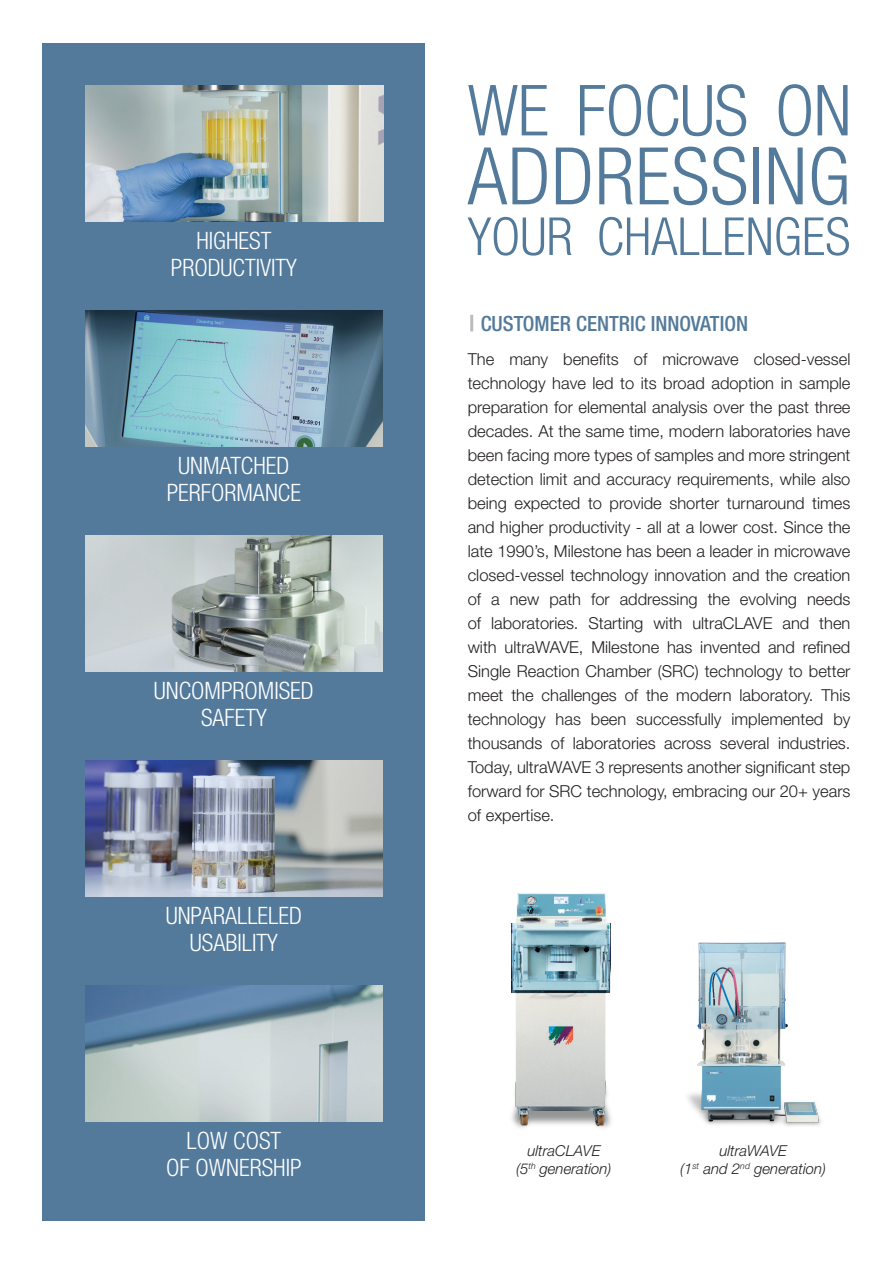
<style>
.page{position:relative;width:893px;height:1263px;background:#fff}
.page>*{position:absolute;margin:0;border:0;box-sizing:border-box;transform-origin:0 0}
.t1{font:300 condensed 79.5px "Helvetica Neue LT Std";letter-spacing:.01em;color:#537a9b}
.t2{font:300 condensed 70.5px "Helvetica Neue LT Std";letter-spacing:-.01em;color:#537a9b}
.t3{font:300 condensed 52.5px "Helvetica Neue LT Std";color:#537a9b}
.t4{font:300 condensed 24px/27px "Helvetica Neue LT Std";color:#fff;text-align:center}
.t5{font:500 condensed 21px "Helvetica Neue LT Std";color:#537a9b}
.t6{font:300 16.5px/24px "Helvetica Neue LT Std";color:#231f20;text-align:justify}
.t7{font:italic 300 15px/18px "Helvetica Neue LT Std";color:#231f20;text-align:center}
</style>
<div class="page">
<div style="left:43px;top:43px;width:382px;height:1177px;background:#537a9b"></div>
<img style="left:85px;top:760px;width:298px;height:136px">
<img style="left:85px;top:985px;width:298px;height:136px">
<img style="left:85px;top:535px;width:298px;height:136px">
<img style="left:85px;top:310px;width:298px;height:136px">
<img style="left:86px;top:85px;width:298px;height:136px">
<hr style="left:470px;top:315px;width:3px;height:16px;background:#bcbdc0">
<img style="left:687px;top:943px;width:134px;height:183px">
<img style="left:511px;top:893px;width:100px;height:235px">
<h3 class="t4" style="left:171px;top:227px;width:128px">HIGHEST<br>PRODUCTIVITY</h3>
<h3 class="t4" style="left:167px;top:452px;width:136px">UNMATCHED<br>PERFORMANCE</h3>
<h3 class="t4" style="left:154px;top:677px;width:161px">UNCOMPROMISED<br>SAFETY</h3>
<h3 class="t4" style="left:166px;top:902px;width:138px">UNPARALLELED<br>USABILITY</h3>
<h3 class="t4" style="left:166px;top:1127px;width:137px">LOW COST<br>OF OWNERSHIP</h3>
<h2 class="t2" style="left:468px;top:70px;width:385px">WE FOCUS ON</h2>
<h1 class="t1" style="left:468px;top:131px;width:384px">ADDRESSING</h1>
<h3 class="t3" style="left:468px;top:206px;width:384px">YOUR CHALLENGES</h3>
<p class="t5" style="left:481px;top:311px;width:269px">CUSTOMER CENTRIC INNOVATION</p>
<p class="t6" style="left:468px;top:346px;width:384px">The many benefits of microwave closed-vessel technology have led to its broad adoption in sample preparation for elemental analysis over the past three decades. At the same time, modern laboratories have been facing more types of samples and more stringent detection limit and accuracy requirements, while also being expected to provide shorter turnaround times and higher productivity - all at a lower cost. Since the late 1990’s, Milestone has been a leader in microwave closed-vessel technology innovation and the creation of a new path for addressing the evolving needs of laboratories. Starting with ultraCLAVE and then with ultraWAVE, Milestone has invented and refined Single Reaction Chamber (SRC) technology to better meet the challenges of the modern laboratory. This technology has been successfully implemented by thousands of laboratories across several industries.<br>Today, ultraWAVE 3 represents another significant step forward for SRC technology, embracing our 20+ years of expertise.</p>
<p class="t7" style="left:516px;top:1141px;width:97px">ultraCLAVE (5<sup>th</sup> generation)</p>
<p class="t7" style="left:680px;top:1141px;width:147px">ultraWAVE<br>(1<sup>st</sup> and 2<sup>nd</sup> generation)</p>
</div>
